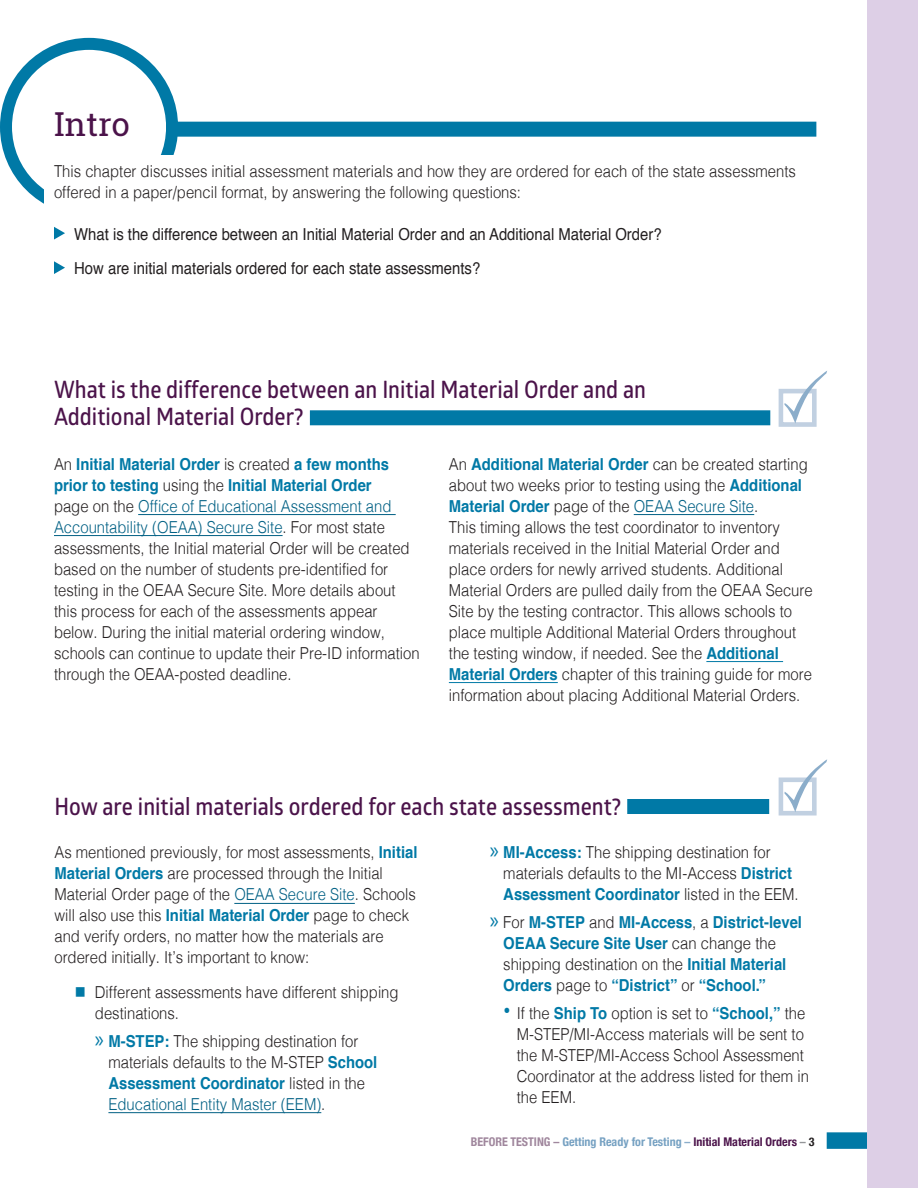
<style>
.page{position:relative;width:918px;height:1188px;background:#fff}
.page>*{position:absolute;margin:0;border:0;box-sizing:border-box;transform-origin:0 0}
.SectionHd{font:33px "Roboto Slab";color:#4b134a}
.subhead1{font:24px/27px "Glober Semi Bold Free";color:#4b134a;scale:.9 1}
.text1{font:300 16.5px/21px "Helvetica";color:#231f20;scale:.9 1}
.t1{font:700 16.5px/21px "Helvetica";color:#0079a6;scale:.9 1}
.intro_list{font:16.5px "Helvetica";color:#231f20;scale:.9 1}
.t2{font:700 condensed 12px "Helvetica Neue";color:#76a1c2}
.s1{font-weight:700;color:#0079a6}
.s2{color:#006084}
.s3{color:#0079a6}
.s4{font-family:"Myriad Pro";font-weight:400;font-size:24px;color:#0079a6}
.s5{font-family:"Myriad Pro";font-weight:400;font-size:24px}
.s6{font-weight:300;color:#231f20}
.s7{font-weight:700;font-size:24px;color:#0079a6}
.s8{color:#a0879d}
.s9{color:#8badca}
.s10{color:#4b134a}
.s11{color:#939598}
.s12{color:#231f20}
</style>
<div class="page">
<div style="left:827px;top:1132px;width:51px;height:17px;background:#0079a6"></div>
<div style="left:867px;top:0;width:51px;height:1188px;background:#ddcfe6"></div>
<div style="left:0;top:38px;width:178px;height:178px;border:12px solid #0079a6;border-radius:50%"></div>
<div style="left:166px;top:122px;width:650px;height:15px;background:#0079a6"></div>
<div style="left:44px;top:156px;width:134px;height:64px;background:#fff"></div>
<svg style="left:54px;top:227px;width:11px;height:13px"></svg>
<svg style="left:54px;top:261px;width:11px;height:13px"></svg>
<div style="left:310px;top:410px;width:460px;height:15px;background:#0079a6"></div>
<svg style="left:779px;top:389px;width:38px;height:38px"></svg>
<svg style="left:784px;top:371px;width:43px;height:53px"></svg>
<hr style="left:138px;top:514px;width:258px;height:1px;background:#006084">
<hr style="left:54px;top:535px;width:229px;height:1px;background:#006084">
<hr style="left:634px;top:514px;width:120px;height:1px;background:#006084">
<hr style="left:706px;top:661px;width:77px;height:1px;background:#0079a6">
<hr style="left:449px;top:682px;width:109px;height:1px;background:#0079a6">
<hr style="left:234px;top:903px;width:121px;height:1px;background:#006084">
<hr style="left:108px;top:1112px;width:213px;height:1px;background:#006084">
<div style="left:627px;top:799px;width:142px;height:15px;background:#0079a6"></div>
<svg style="left:779px;top:778px;width:38px;height:38px"></svg>
<svg style="left:784px;top:759px;width:43px;height:53px"></svg>
<p class="SectionHd" style="left:54px;top:102px;width:77px">Intro</p>
<p class="text1" style="left:54px;top:160px;width:826px">This chapter discusses initial assessment materials and how they are ordered for each of the state assessments offered in a paper/pencil format, by answering the following questions:</p>
<p class="intro_list" style="left:74px;top:221px;width:654px">What is the difference between an Initial Material Order and an Additional Material Order?</p>
<p class="intro_list" style="left:74px;top:256px;width:453px">How are initial materials ordered for each state assessments?</p>
<p class="subhead1" style="left:54px;top:376px;width:659px">What is the difference between an Initial Material Order and an<br>Additional Material Order?</p>
<p class="text1" style="left:54px;top:452px;width:408px">An <span class="s1">Initial Material Order</span> is created <span class="s1">a few months prior to testing</span> using the <span class="s1">Initial Material Order<br></span>page on the <span class="s2">Office of Educational Assessment and Accountability (OEAA) Secure Site</span>. For most state assessments, the Initial material Order will be created based on the number of students pre-identified for testing in the OEAA Secure Site. More details about this process for each of the assessments appear below. During the initial material ordering window, schools can continue to update their Pre-ID information through the OEAA‑posted deadline.</p>
<p class="text1" style="left:449px;top:452px;width:406px">An <span class="s1">Additional Material Order</span> can be created starting about two weeks prior to testing using the <span class="s1">Additional Material Order</span> page of the <span class="s2">OEAA Secure Site</span>.<br>This timing allows the test coordinator to inventory materials received in the Initial Material Order and place orders for newly arrived students. Additional Material Orders are pulled daily from the OEAA Secure Site by the testing contractor. This allows schools to place multiple Additional Material Orders throughout the testing window, if needed. See the <span class="s1">Additional Material Orders</span> chapter of this training guide for more information about placing Additional Material Orders.</p>
<p class="subhead1" style="left:54px;top:792px;width:631px">How are initial materials ordered for each state assessment?</p>
<p class="text1" style="left:54px;top:841px;width:405px">As mentioned previously, for most assessments, <span class="s1">Initial Material Orders</span> are processed through the Initial Material Order page of the <span class="s2">OEAA Secure Site</span>. Schools will also use this <span class="s1">Initial Material Order</span> page to check and verify orders, no matter how the materials are ordered initially. It’s important to know:</p>
<p class="text1" style="left:95px;top:980px;width:339px;text-indent:-20px"><span class="s3">■</span> Different assessments have different shipping destinations.</p>
<p class="text1" style="left:108px;top:1029px;width:300px;text-indent:-14px"><span class="s4">»</span> <span class="s1">M-STEP:</span> The shipping destination for materials defaults to the M-STEP <span class="s1">School Assessment Coordinator</span> listed in the <span class="s2">Educational Entity Master (EEM)</span>.</p>
<p class="text1" style="left:503px;top:841px;width:330px;text-indent:-14px"><span class="s4">»</span> <span class="s1">MI-Access:</span> The shipping destination for materials defaults to the MI-Access <span class="s1">District<br>Assessment Coordinator</span> listed in the EEM.</p>
<p class="t1" style="left:503px;top:912px;width:333px;text-indent:-14px"><span class="s5">»</span> <span class="s6">For</span> M-STEP <span class="s6">and</span> MI-Access<span class="s6">, a</span> District-level OEAA Secure Site User <span class="s6">can change the shipping destination on the</span> Initial Material Orders <span class="s6">page to</span> “District” <span class="s6">or</span> “School.”</p>
<p class="text1" style="left:517px;top:1001px;width:326px;text-indent:-14px"><span class="s7">•</span> If the <span class="s1">Ship To</span> option is set to <span class="s1">“School,”</span> the M-STEP/MI-Access materials will be sent to the M-STEP/MI-Access School Assessment Coordinator at the address listed for them in the EEM.</p>
<p class="t2" style="left:471px;top:1132px;width:345px"><span class="s8">BEFORE TESTING –</span> Getting Ready for Testing <span class="s9">–</span> <span class="s10">Initial Material Orders</span> <span class="s11">–</span> <span class="s12">3</span></p>
</div>
